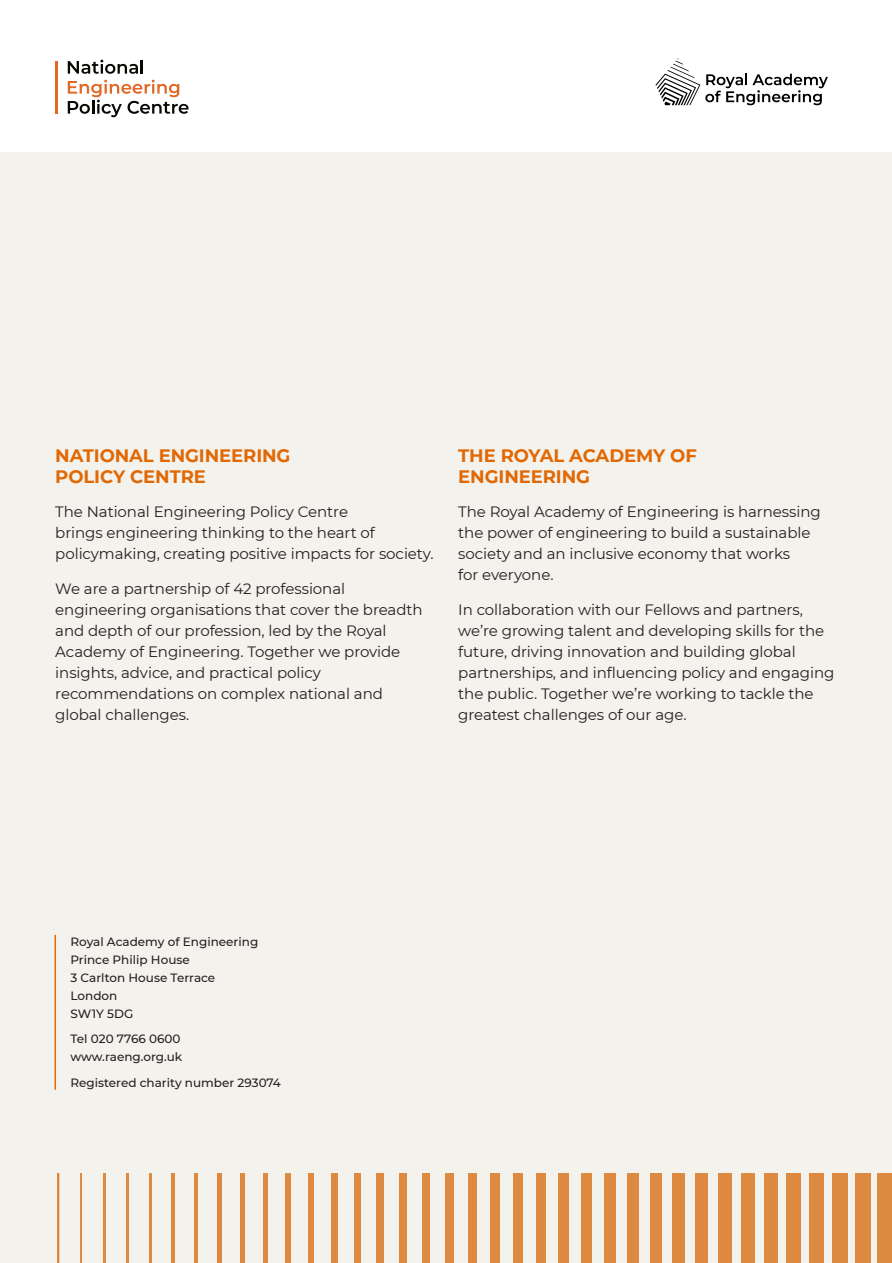
<style>
.page{position:relative;width:892px;height:1263px;background:#fff}
.page>*{position:absolute;margin:0;border:0;box-sizing:border-box;transform-origin:0 0}
.t1{font:700 18px/21px "Montserrat";letter-spacing:-.005em;color:#e16803}
.t2{font:15px/21px "Montserrat";letter-spacing:-.005em;color:#231f20}
.t3{font:500 12px "Montserrat";color:#231f20}
</style>
<div class="page">
<div style="left:0;top:152px;width:892px;height:1111px;background:#f3f2ed"></div>
<hr style="left:55px;top:61px;width:2px;height:53px;background:#e36725">
<svg style="left:68px;top:60px;width:75px;height:14px"></svg>
<svg style="left:68px;top:80px;width:121px;height:37px"></svg>
<svg style="left:655px;top:58px;width:173px;height:47px"></svg>
<div style="left:878px;top:1174px;width:14px;height:89px;background:#dd893f"></div>
<div style="left:855px;top:1174px;width:15px;height:89px;background:#dd893f"></div>
<div style="left:832px;top:1174px;width:15px;height:89px;background:#dd893f"></div>
<div style="left:809px;top:1174px;width:15px;height:89px;background:#dd893f"></div>
<div style="left:786px;top:1174px;width:15px;height:89px;background:#dd893f"></div>
<div style="left:764px;top:1174px;width:14px;height:89px;background:#dd893f"></div>
<div style="left:741px;top:1174px;width:13px;height:89px;background:#dd893f"></div>
<div style="left:718px;top:1174px;width:13px;height:89px;background:#dd893f"></div>
<div style="left:695px;top:1174px;width:13px;height:89px;background:#dd893f"></div>
<div style="left:673px;top:1174px;width:12px;height:89px;background:#dd893f"></div>
<div style="left:650px;top:1174px;width:12px;height:89px;background:#dd893f"></div>
<div style="left:627px;top:1174px;width:12px;height:89px;background:#dd893f"></div>
<div style="left:604px;top:1174px;width:11px;height:89px;background:#dd893f"></div>
<div style="left:582px;top:1174px;width:10px;height:89px;background:#dd893f"></div>
<div style="left:559px;top:1174px;width:10px;height:89px;background:#dd893f"></div>
<div style="left:536px;top:1174px;width:10px;height:89px;background:#dd893f"></div>
<div style="left:513px;top:1174px;width:10px;height:89px;background:#dd893f"></div>
<div style="left:490px;top:1174px;width:9px;height:89px;background:#dd893f"></div>
<div style="left:468px;top:1174px;width:8px;height:89px;background:#dd893f"></div>
<div style="left:445px;top:1174px;width:8px;height:89px;background:#dd893f"></div>
<div style="left:422px;top:1174px;width:8px;height:89px;background:#dd893f"></div>
<div style="left:399px;top:1174px;width:8px;height:89px;background:#dd893f"></div>
<div style="left:377px;top:1174px;width:7px;height:89px;background:#dd893f"></div>
<div style="left:354px;top:1174px;width:6px;height:89px;background:#dd893f"></div>
<div style="left:331px;top:1174px;width:6px;height:89px;background:#dd893f"></div>
<div style="left:308px;top:1174px;width:6px;height:89px;background:#dd893f"></div>
<div style="left:285px;top:1174px;width:6px;height:89px;background:#dd893f"></div>
<div style="left:263px;top:1174px;width:5px;height:89px;background:#dd893f"></div>
<div style="left:240px;top:1174px;width:5px;height:89px;background:#dd893f"></div>
<hr style="left:217px;top:1174px;width:4px;height:89px;background:#dd893f">
<hr style="left:194px;top:1174px;width:4px;height:89px;background:#dd893f">
<hr style="left:172px;top:1174px;width:3px;height:89px;background:#dd893f">
<hr style="left:149px;top:1174px;width:3px;height:89px;background:#dd893f">
<hr style="left:126px;top:1174px;width:3px;height:89px;background:#dd893f">
<hr style="left:103px;top:1174px;width:2px;height:89px;background:#dd893f">
<hr style="left:81px;top:1174px;width:1px;height:89px;background:#dd893f">
<hr style="left:58px;top:1174px;width:1px;height:89px;background:#dd873c">
<hr style="left:55px;top:935px;width:1px;height:155px;background:#e16803">
<h3 class="t1" style="left:55px;top:445px;width:237px">NATIONAL ENGINEERING<br>POLICY CENTRE</h3>
<p class="t2" style="left:55px;top:502px;width:380px">The National Engineering Policy Centre<br>brings engineering thinking to the heart of policymaking, creating positive impacts for society.</p>
<p class="t2" style="left:55px;top:578px;width:369px">We are a partnership of 42 professional engineering organisations that cover the breadth and depth of our profession, led by the Royal Academy of Engineering. Together we provide insights, advice, and practical policy recommendations on complex national and global challenges.</p>
<h3 class="t1" style="left:458px;top:445px;width:240px">THE ROYAL ACADEMY OF<br>ENGINEERING</h3>
<p class="t2" style="left:458px;top:502px;width:364px">The Royal Academy of Engineering is harnessing the power of engineering to build a sustainable society and an inclusive economy that works<br>for everyone.</p>
<p class="t2" style="left:458px;top:599px;width:378px">In collaboration with our Fellows and partners, we’re growing talent and developing skills for the future, driving innovation and building global partnerships, and influencing policy and engaging the public. Together we’re working to tackle the greatest challenges of our age.</p>
<p class="t3" style="left:70px;top:934px;width:189px">Royal Academy of Engineering</p>
<p class="t3" style="left:70px;top:952px;width:121px">Prince Philip House</p>
<p class="t3" style="left:70px;top:970px;width:146px">3 Carlton House Terrace</p>
<p class="t3" style="left:70px;top:988px;width:48px">London</p>
<p class="t3" style="left:70px;top:1006px;width:64px">SW1Y 5DG</p>
<p class="t3" style="left:70px;top:1032px;width:111px">Tel 020 7766 0600</p>
<p class="t3" style="left:70px;top:1050px;width:113px">www.raeng.org.uk</p>
<p class="t3" style="left:70px;top:1075px;width:212px">Registered charity number 293074</p>
</div>
